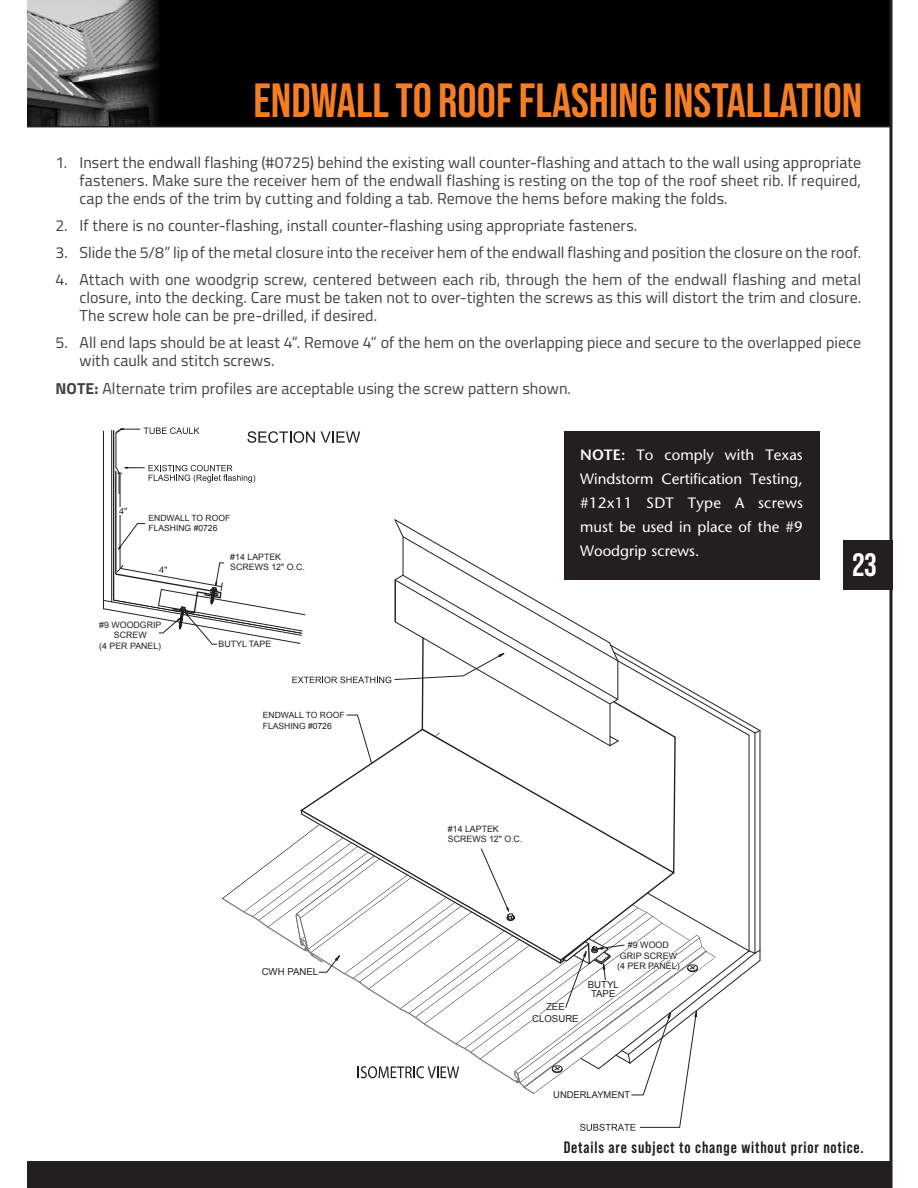
<style>
.page{position:relative;width:918px;height:1188px;background:#fff}
.page>*{position:absolute;margin:0;border:0;box-sizing:border-box;transform-origin:0 0}
.t1{font:700 48px "Bebas Neue Pro";color:#f57e25}
.t2{font:700 32.4px "Bebas Neue Pro";color:#fff}
.t3{font:700 16.5px "Bebas Neue Pro";letter-spacing:.05em;color:#231f20}
.t4{font:15.9px/18px "Titillium Web";letter-spacing:.005em;color:#414042;text-align:justify}
.t5{font:15px/24px "Stone Sans";color:#fff;text-align:justify}
.t6{font:9.6px/11.6px "Arial";color:#231f20;text-align:center}
.t7{font:9.45px "Arial MT Std";color:#231f20}
.t8{font:8.85px/10.5px "Arial";color:#231f20}
.t9{font:8.55px/10.2px "Arial";color:#231f20}
.s1{font-weight:700}
.s2{font-weight:600}
</style>
<div class="page">
<div style="left:843px;top:540px;width:49px;height:49px;background:#231f20"></div>
<img style="left:27px;top:0;width:863px;height:126px">
<hr style="left:890px;top:0;width:2px;height:1188px;background:#231f20">
<div style="left:27px;top:1161px;width:864px;height:27px;background:#231f20"></div>
<hr style="left:27px;top:126px;width:864px;height:1px;background:#231f20">
<svg style="left:103px;top:427px;width:658px;height:704px"></svg>
<div style="left:564px;top:431px;width:256px;height:149px;background:#231f20"></div>
<h1 class="t1" style="left:254px;top:73px;width:610px">ENDWALL TO ROOF FLASHING INSTALLATION</h1>
<p class="t4" style="left:79px;top:153px;width:783px;text-indent:-24px">1. Insert the endwall flashing (#0725) behind the existing wall counter-flashing and attach to the wall using appropriate fasteners. Make sure the receiver hem of the endwall flashing is resting on the top of the roof sheet rib. If required, cap the ends of the trim by cutting and folding a tab. Remove the hems before making the folds.</p>
<p class="t4" style="left:56px;top:216px;width:583px">2. If there is no counter-flashing, install counter-flashing using appropriate fasteners.</p>
<p class="t4" style="left:56px;top:242px;width:807px">3. Slide the 5/8” lip of the metal closure into the receiver hem of the endwall flashing and position the closure on the roof.</p>
<p class="t4" style="left:79px;top:269px;width:783px;text-indent:-24px">4. Attach with one woodgrip screw, centered between each rib, through the hem of the endwall flashing and metal closure, into the decking. Care must be taken not to over-tighten the screws as this will distort the trim and closure.<br>The screw hole can be pre-drilled, if desired.</p>
<p class="t4" style="left:79px;top:332px;width:783px;text-indent:-24px">5. All end laps should be at least 4”. Remove 4” of the hem on the overlapping piece and secure to the overlapped piece with caulk and stitch screws.</p>
<p class="t4" style="left:56px;top:378px;width:517px"><span class="s1">NOTE:</span> Alternate trim profiles are acceptable using the screw pattern shown.</p>
<p class="t9" style="left:149px;top:513px;width:83px">ENDWALL TO ROOF<br>FLASHING #0726</p>
<p class="t8" style="left:99px;top:620px;width:64px;text-align:center">#9 WOODGRIP<br>SCREW<br>(4 PER PANEL)</p>
<p class="t8" style="left:230px;top:552px;width:76px">#14 LAPTEK<br>SCREWS 12" O.C.</p>
<p class="t8" style="left:219px;top:639px;width:54px">BUTYL TAPE</p>
<p class="t9" style="left:263px;top:710px;width:83px">ENDWALL TO ROOF<br>FLASHING #0726</p>
<p class="t6" style="left:262px;top:966px;width:58px">CWH PANEL</p>
<p class="t5" style="left:580px;top:442px;width:224px"><span class="s2">NOTE:</span> To comply with Texas Windstorm Certification Testing, #12x11 SDT Type A screws must be used in place of the #9<br>Woodgrip screws.</p>
<h2 class="t2" style="left:852px;top:546px;width:26px">23</h2>
<p class="t8" style="left:448px;top:824px;width:76px">#14 LAPTEK<br>SCREWS 12" O.C.</p>
<p class="t8" style="left:617px;top:940px;width:64px;text-align:center">#9 WOOD<br>GRIP SCREW (4 PER PANEL)</p>
<p class="t6" style="left:532px;top:1001px;width:48px">ZEE<br>CLOSURE</p>
<p class="t6" style="left:588px;top:979px;width:33px;line-height:9.9px">BUTYL<br>TAPE</p>
<p class="t7" style="left:553px;top:1089px;width:79px">UNDERLAYMENT</p>
<p class="t3" style="left:564px;top:1138px;width:302px">Details are subject to change without prior notice.</p>
</div>
